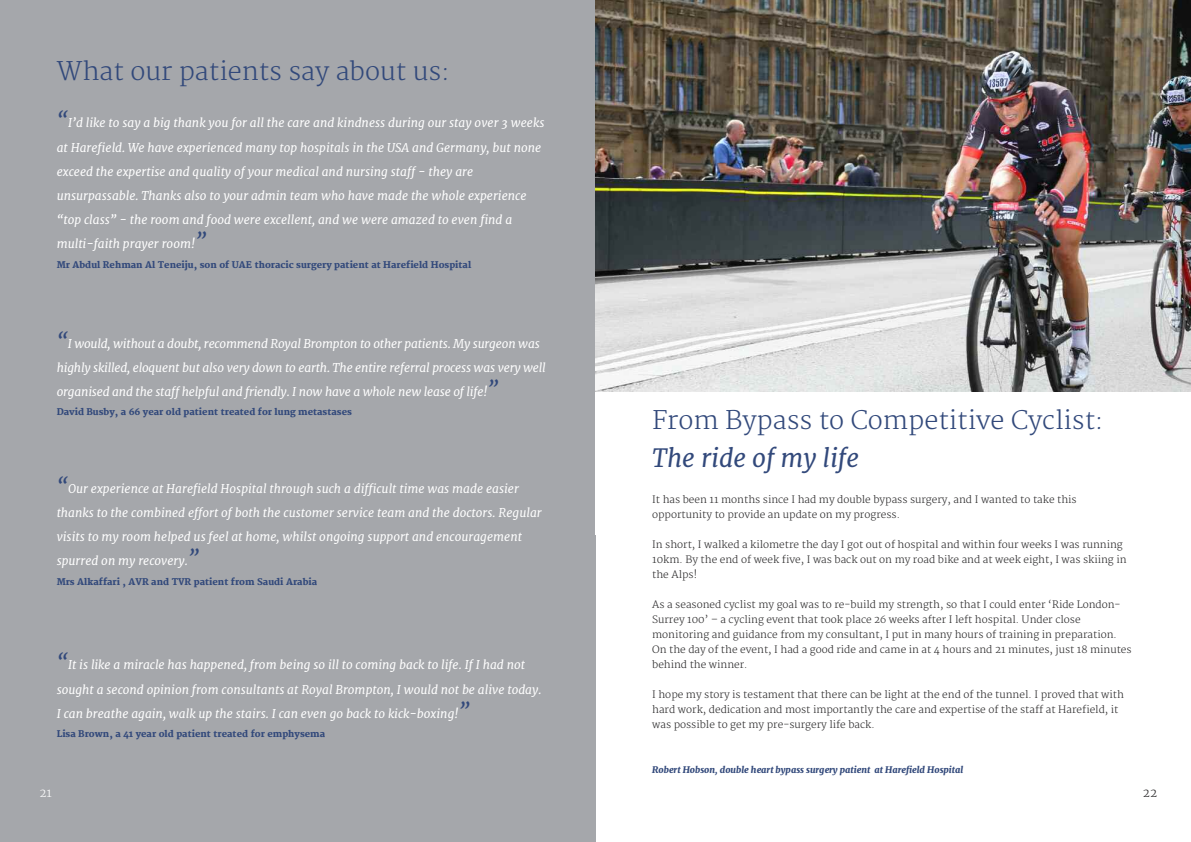
<style>
.page{position:relative;width:1191px;height:842px;background:#fff}
.page>*{position:absolute;margin:0;border:0;box-sizing:border-box;transform-origin:0 0}
.t1{font:300 25px "Merriweather";color:#32497b}
.t2{font:italic 25px "Merriweather";color:#32497b}
.t3{font:italic 12px/24.1px "Merriweather";color:#fff}
.t4{font:300 12px "Merriweather";color:#fff}
.t5{font:300 12px "Merriweather";color:#272627}
.t6{font:300 10px/15px "Merriweather";color:#272627}
.t7{font:800 9px "Merriweather";color:#32497b}
.t8{font:italic 800 9px "Merriweather";color:#32497b}
.s1{font-size:20px;color:#32497b}
</style>
<div class="page">
<div style="left:0;top:0;width:595px;height:842px;background:#a5a7ab"></div>
<img style="left:595px;top:0;width:596px;height:391px">
<h1 class="t1" style="left:57px;top:57px;width:395px">What our patients say about us:</h1>
<p class="t3" style="left:57px;top:111px;width:489px"><span class="s1">“</span>I’d like to say a big thank you for all the care and kindness during our stay over 3 weeks at Harefield. We have experienced many top hospitals in the USA and Germany, but none exceed the expertise and quality of your medical and nursing staff- they are unsurpassable. Thanks also to your admin team who have made the whole experience “top class” - the room and food were excellent, and we were amazed to even find a multi-faith prayer room!<span class="s1">”</span></p>
<p class="t7" style="left:57px;top:259px;width:416px">Mr Abdul Rehman Al Teneiju, son of UAE thoracic surgery patient at Harefield Hospital</p>
<p class="t3" style="left:57px;top:332px;width:490px"><span class="s1">“</span>I would, without a doubt, recommend Royal Brompton to other patients. My surgeon was highly skilled, eloquent but also very down to earth. The entire referral process was very well organised and the staffhelpful and friendly. I now have a whole new lease of life!<span class="s1">”</span></p>
<p class="t7" style="left:57px;top:407px;width:297px">David Busby, a 66 year old patient treated for lung metastases</p>
<p class="t3" style="left:57px;top:477px;width:486px"><span class="s1">“</span>Our experience at Harefield Hospital through such a difficult time was made easier thanks to the combined effort of both the customer service team and the doctors. Regular visits to my room helped us feel at home, whilst ongoing support and encouragement spurred on my recovery.<span class="s1">”</span></p>
<p class="t7" style="left:57px;top:577px;width:262px">Mrs Alkaffari , AVR and TVR patient from Saudi Arabia</p>
<p class="t3" style="left:57px;top:653px;width:486px"><span class="s1">“</span>It is like a miracle has happened, from being so ill to coming back to life. If I had not sought a second opinion from consultants at Royal Brompton, I would not be alive today.<br>I can breathe again, walk up the stairs. I can even go back to kick-boxing!<span class="s1">”</span></p>
<p class="t7" style="left:57px;top:729px;width:270px">Lisa Brown, a 41 year old patient treated for emphysema</p>
<h1 class="t1" style="left:652px;top:405px;width:453px">From Bypass to Competitive Cyclist:</h1>
<h1 class="t2" style="left:652px;top:444px;width:209px">The ride of my life</h1>
<p class="t6" style="left:652px;top:492px;width:426px">It has been 11 months since I had my double bypass surgery, and I wanted to take this opportunity to provide an update on my progress.</p>
<p class="t6" style="left:652px;top:537px;width:476px">In short, I walked a kilometre the day I got out of hospital and within four weeks I was running<br>10km. By the end of week five, I was back out on my road bike and at week eight, I was skiing in the Alps!</p>
<p class="t6" style="left:652px;top:597px;width:481px">As a seasoned cyclist my goal was to re-build my strength, so that I could enter ‘Ride London-Surrey 100’ – a cycling event that took place 26 weeks after I left hospital. Under close monitoring and guidance from my consultant, I put in many hours of training in preparation.<br>On the day of the event, I had a good ride and came in at 4 hours and 21 minutes, just 18 minutes behind the winner.</p>
<p class="t6" style="left:652px;top:687px;width:473px">I hope my story is testament that there can be light at the end of the tunnel. I proved that with hard work, dedication and most importantly the care and expertise of the staff at Harefield, it was possible to get my pre-surgery life back.</p>
<p class="t8" style="left:652px;top:764px;width:312px">Robert Hobson, double heart bypass surgery patient at Harefield Hospital</p>
<p class="t4" style="left:39px;top:785px;width:14px">21</p>
<p class="t5" style="left:1143px;top:785px;width:16px">22</p>
</div>
